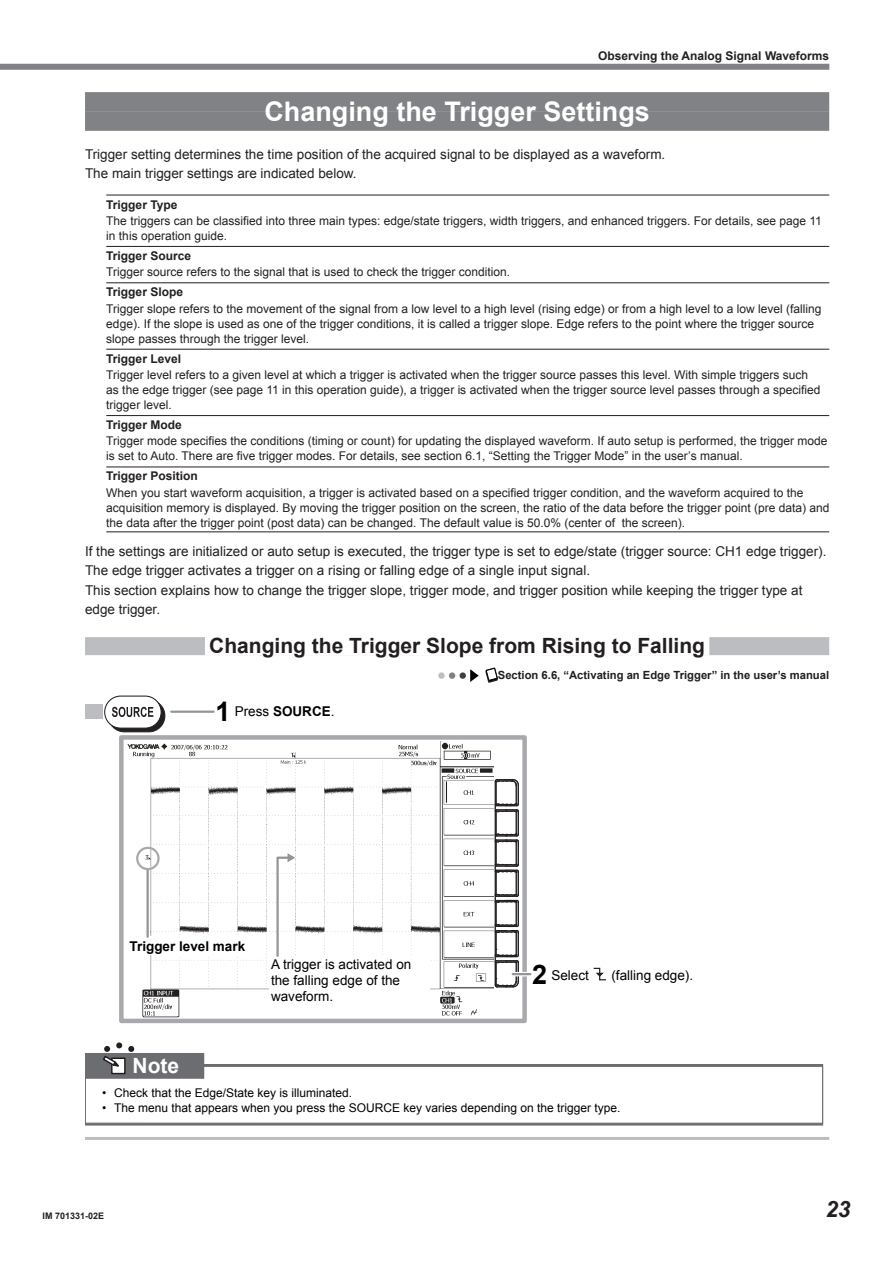
<style>
.page{position:relative;width:893px;height:1263px;background:#fff}
.page>*{position:absolute;margin:0;border:0;box-sizing:border-box;transform-origin:0 0}
.t1{font:700 27px "Arial";color:#fff}
.t2{font:italic 700 22.5px "Arial";color:#231f20}
.t3{font:700 21px "Arial";color:#231f20}
.t4{font:700 21px "Arial";color:#fff}
.t5{font:13.5px/19.5px "Arial";color:#231f20}
.t6{font:13.5px/16.2px "Arial";color:#000}
.t7{font:700 13.5px "Arial";color:#000}
.t8{font:12px/15px "Arial";color:#231f20}
.t9{font:12px "Arial";color:#000}
.t10{font:700 12px "Arial";color:#231f20}
.t11{font:700 11.25px "Arial";color:#231f20}
.t12{font:700 9px "Arial";color:#231f20}
.s1{font-weight:700;font-size:27px}
.s2{font-weight:700}
</style>
<div class="page">
<div style="left:0;top:64px;width:829px;height:6px;background:#808285"></div>
<div style="left:85px;top:92px;width:744px;height:20px;background:#808285"></div>
<div style="left:85px;top:111px;width:744px;height:20px;background:#808285"></div>
<hr style="left:106px;top:195px;width:723px;height:1px;background:#231f20">
<hr style="left:106px;top:246px;width:723px;height:1px;background:#231f20">
<hr style="left:106px;top:282px;width:723px;height:1px;background:#231f20">
<hr style="left:106px;top:349px;width:723px;height:1px;background:#231f20">
<hr style="left:106px;top:415px;width:723px;height:1px;background:#231f20">
<hr style="left:106px;top:467px;width:723px;height:1px;background:#231f20">
<hr style="left:106px;top:531px;width:723px;height:1px;background:#231f20">
<div style="left:85px;top:637px;width:744px;height:18px;background:#bcbdc0"></div>
<div style="left:205px;top:634px;width:504px;height:21px;background:#fff"></div>
<hr style="left:85px;top:1137px;width:744px;height:3px;background:#bcbdc0">
<div style="left:438px;top:672px;width:7px;height:7px;background:#bfbfbf;border-radius:50%"></div>
<div style="left:449px;top:672px;width:6px;height:7px;background:#808080;border-radius:50%"></div>
<div style="left:460px;top:672px;width:6px;height:7px;background:#404040;border-radius:50%"></div>
<svg style="left:470px;top:669px;width:9px;height:13px"></svg>
<svg style="left:485px;top:667px;width:13px;height:16px"></svg>
<img style="left:127px;top:741px;width:366px;height:277px">
<div style="left:119px;top:735px;width:408px;height:288px;border:4px solid #a8a9ad"></div>
<div style="left:85px;top:704px;width:17px;height:15px;background:#bcbdc0"></div>
<hr style="left:171px;top:710px;width:43px;height:3px;background:#939598">
<svg style="left:494px;top:779px;width:36px;height:209px"></svg>
<div style="left:85px;top:1064px;width:738px;height:61px;border:1px solid #6c6d70"></div>
<div style="left:85px;top:1066px;width:738px;height:57px;border:1px solid #6c6d70"></div>
<div style="left:85px;top:1053px;width:119px;height:25px;background:#6c6d70"></div>
<div style="left:112px;top:1058px;width:13px;height:15px;background:#fff"></div>
<div style="left:111px;top:1057px;width:15px;height:17px;border:1px solid #231f20"></div>
<svg style="left:103px;top:1042px;width:19px;height:26px"></svg>
<svg style="left:128px;top:1046px;width:6px;height:6px"></svg>
<div style="left:108px;top:700px;width:57px;height:32px;background:#231f20;border-radius:16px"></div>
<div style="left:108px;top:699px;width:57px;height:33px;border:1px solid #231f20;border-radius:16px"></div>
<div style="left:105px;top:696px;width:56px;height:32px;background:#fff;border-radius:16px"></div>
<div style="left:104px;top:695px;width:58px;height:34px;border:1px solid #231f20;border-radius:16px"></div>
<svg style="left:112px;top:707px;width:41px;height:10px"></svg>
<svg style="left:593px;top:967px;width:13px;height:14px"></svg>
<div style="left:128px;top:937px;width:111px;height:18px;background:#fff"></div>
<div style="left:145px;top:868px;width:5px;height:69px;background:#cbccce"></div>
<hr style="left:147px;top:870px;width:2px;height:67px;background:#939598">
<div style="left:269px;top:955px;width:160px;height:35px;background:#fff"></div>
<svg style="left:275px;top:851px;width:23px;height:106px"></svg>
<div style="left:136px;top:847px;width:24px;height:23px;border:2px solid #a8a9ad;border-radius:50%"></div>
<p class="t10" style="left:598px;top:48px;width:233px">Observing the Analog Signal Waveforms</p>
<h1 class="t1" style="left:264px;top:94px;width:387px">Changing the Trigger Settings</h1>
<p class="t5" style="left:85px;top:145px;width:582px">Trigger setting determines the time position of the acquired signal to be displayed as a waveform.<br>The main trigger settings are indicated below.</p>
<p class="t10" style="left:106px;top:196px;width:73px">Trigger Type</p>
<p class="t8" style="left:106px;top:213px;width:717px">The triggers can be classified into three main types: edge/state triggers, width triggers, and enhanced triggers. For details, see page 11 in this operation guide.</p>
<p class="t10" style="left:106px;top:248px;width:86px">Trigger Source</p>
<p class="t8" style="left:106px;top:265px;width:405px">Trigger source refers to the signal that is used to check the trigger condition.</p>
<p class="t10" style="left:106px;top:284px;width:78px">Trigger Slope</p>
<p class="t8" style="left:106px;top:301px;width:717px">Trigger slope refers to the movement of the signal from a low level to a high level (rising edge) or from a high level to a low level (falling edge). If the slope is used as one of the trigger conditions, it is called a trigger slope. Edge refers to the point where the trigger source slope passes through the trigger level.</p>
<p class="t10" style="left:106px;top:351px;width:76px">Trigger Level</p>
<p class="t8" style="left:106px;top:367px;width:716px">Trigger level refers to a given level at which a trigger is activated when the trigger source passes this level. With simple triggers such as the edge trigger (see page 11 in this operation guide), a trigger is activated when the trigger source level passes through a specified trigger level.</p>
<p class="t10" style="left:106px;top:417px;width:77px">Trigger Mode</p>
<p class="t8" style="left:106px;top:434px;width:723px">Trigger mode specifies the conditions (timing or count) for updating the displayed waveform. If auto setup is performed, the trigger mode is set to Auto. There are five trigger modes. For details, see section 6.1, “Setting the Trigger Mode” in the user’s manual.</p>
<p class="t10" style="left:106px;top:468px;width:93px">Trigger Position</p>
<p class="t8" style="left:106px;top:485px;width:725px">When you start waveform acquisition, a trigger is activated based on a specified trigger condition, and the waveform acquired to the acquisition memory is displayed. By moving the trigger position on the screen, the ratio of the data before the trigger point (pre data) and the data after the trigger point (post data) can be changed. The default value is 50.0% (center of the screen).</p>
<p class="t5" style="left:85px;top:541px;width:743px">If the settings are initialized or auto setup is executed, the trigger type is set to edge/state (trigger source: CH1 edge trigger).<br>The edge trigger activates a trigger on a rising or falling edge of a single input signal.<br>This section explains how to change the trigger slope, trigger mode, and trigger position while keeping the trigger type at edge trigger.</p>
<h3 class="t3" style="left:209px;top:632px;width:497px">Changing the Trigger Slope from Rising to Falling</h3>
<p class="t11" style="left:498px;top:668px;width:333px">Section 6.6, “Activating an Edge Trigger” in the user’s manual</p>
<p class="t6" style="left:216px;top:704px;width:120px"><span class="s1">1</span> Press <span class="s2">SOURCE</span>.</p>
<p class="t7" style="left:130px;top:937px;width:117px">Trigger level mark</p>
<p class="t6" style="left:271px;top:956px;width:142px">A trigger is activated on the falling edge of the waveform.</p>
<p class="t6" style="left:532px;top:967px;width:58px"><span class="s1">2</span> Select</p>
<p class="t6" style="left:611px;top:967px;width:83px">(falling edge).</p>
<h3 class="t4" style="left:133px;top:1052px;width:48px">Note</h3>
<p class="t9" style="left:102px;top:1085px;width:252px">• Check that the Edge/State key is illuminated.</p>
<p class="t9" style="left:102px;top:1099px;width:520px">• The menu that appears when you press the SOURCE key varies depending on the trigger type.</p>
<p class="t12" style="left:43px;top:1210px;width:63px">IM 701331-02E</p>
<h2 class="t2" style="left:825px;top:1195px;width:13px">23</h2>
</div>
